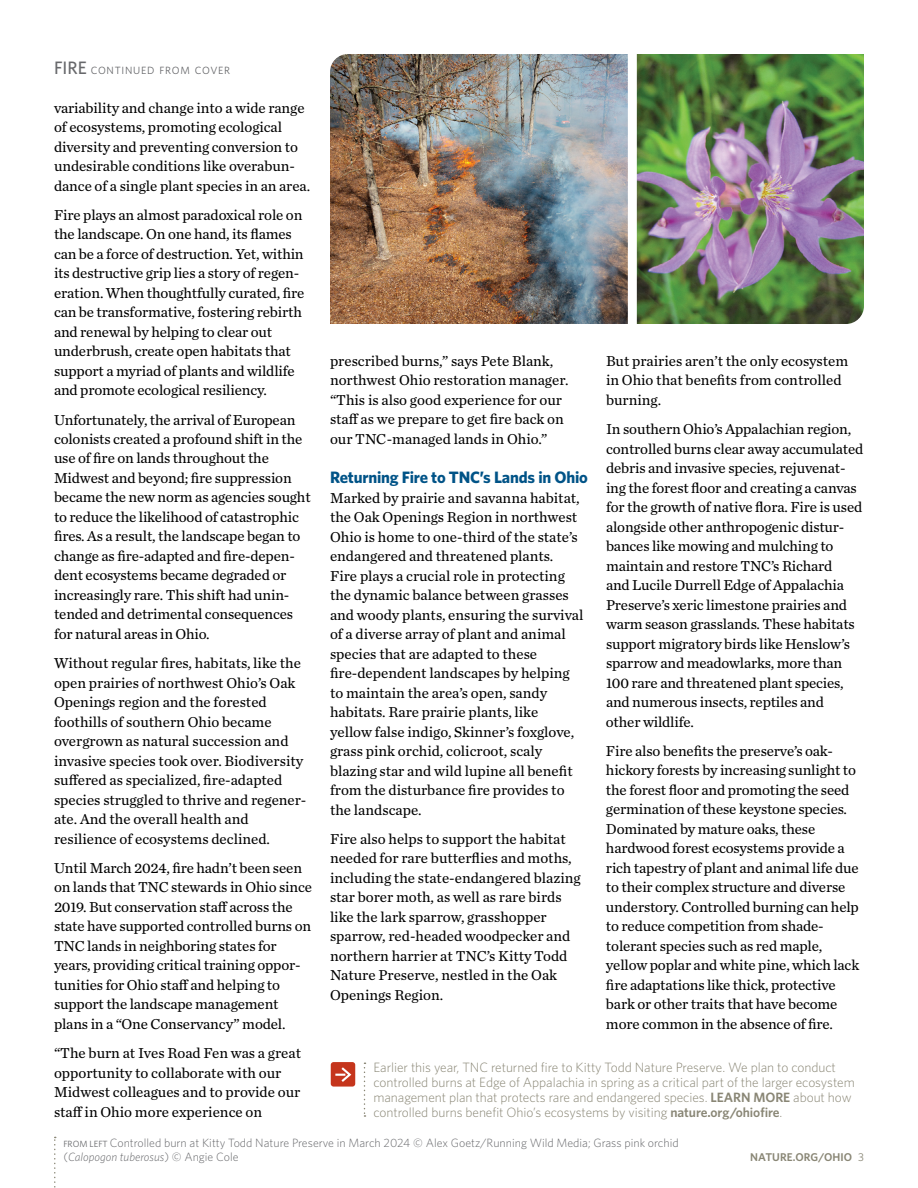
<style>
.page{position:relative;width:918px;height:1188px;background:#fff}
.page>*{position:absolute;margin:0;border:0;box-sizing:border-box;transform-origin:0 0}
.t1{font:700 16.5px "Whitney";letter-spacing:-.01em;color:#005387}
.t2{font:15px/19.5px "Chronicle Text G2";letter-spacing:-.01em;color:#000}
.t3{font:300 13.5px/15px "Whitney";letter-spacing:-.005em;color:#898675}
.t4{font:300 12px/14.2px "Whitney";color:#67686b}
.t5{font:600 11.25px "Whitney";letter-spacing:.01em;color:#898675}
.t6{font:10.5px "Whitney";letter-spacing:.07em;color:#67686b}
.s1{font-weight:500;font-size:18px}
.s2{font-weight:600}
.s3{font-weight:400;font-size:9px}
.s4{font-style:italic}
.s5{font-weight:400}
</style>
<div class="page">
<svg style="left:54px;top:1137px;width:2px;height:51px"></svg>
<img style="left:330px;top:54px;width:298px;height:270px">
<img style="left:637px;top:54px;width:227px;height:270px">
<div style="left:331px;top:1062px;width:24px;height:25px;background:#c5351c;border-radius:3px"></div>
<svg style="left:335px;top:1067px;width:17px;height:15px"></svg>
<svg style="left:364px;top:1063px;width:1px;height:54px"></svg>
<p class="t6" style="left:54px;top:63px;width:178px"><span class="s1">FIRE</span> CONTINUED FROM COVER</p>
<p class="t2" style="left:54px;top:97px;width:258px">variability and change into a wide range of ecosystems, promoting ecological diversity and preventing conversion to undesirable conditions like overabun&shy;dance of a single plant species in an area.</p>
<p class="t2" style="left:54px;top:204px;width:252px">Fire plays an almost paradoxical role on the landscape. On one hand, its flames can be a force of destruction. Yet, within its destructive grip lies a story of regen&shy;eration. When thoughtfully curated, fire can be transformative, fostering rebirth and renewal by helping to clear out underbrush, create open habitats that support a myriad of plants and wildlife and promote ecological resiliency.</p>
<p class="t2" style="left:54px;top:409px;width:258px">Unfortunately, the arrival of European colonists created a profound shift in the use of fire on lands throughout the Midwest and beyond; fire suppression became the new norm as agencies sought to reduce the likelihood of catastrophic fires. As a result, the landscape began to change as fire-adapted and fire-depen&shy;dent ecosystems became degraded or increasingly rare. This shift had unin&shy;tended and detrimental consequences for natural areas in Ohio.</p>
<p class="t2" style="left:54px;top:653px;width:254px">Without regular fires, habitats, like the open prairies of northwest Ohio’s Oak Openings region and the forested foothills of southern Ohio became overgrown as natural succession and invasive species took over. Biodiversity suffered as specialized, fire-adapted species struggled to thrive and regener&shy;ate. And the overall health and resilience of ecosystems declined.</p>
<p class="t2" style="left:54px;top:857px;width:259px">Until March 2024, fire hadn’t been seen on lands that TNC stewards in Ohio since 2019. But conservation staff across the state have supported controlled burns on TNC lands in neighboring states for years, providing critical training oppor&shy;tunities for Ohio staff and helping to support the landscape management plans in a “One Conservancy” model.</p>
<p class="t2" style="left:54px;top:1043px;width:249px">“The burn at Ives Road Fen was a great opportunity to collaborate with our Midwest colleagues and to provide our staff in Ohio more experience on</p>
<p class="t2" style="left:330px;top:350px;width:240px">prescribed burns,” says Pete Blank, northwest Ohio restoration manager. “This is also good experience for our staff as we prepare to get fire back on our TNC-managed lands in Ohio.”</p>
<p class="t1" style="left:330px;top:466px;width:260px">Returning Fire to TNC’s Lands in Ohio</p>
<p class="t2" style="left:330px;top:487px;width:255px">Marked by prairie and savanna habitat, the Oak Openings Region in northwest Ohio is home to one-third of the state’s endangered and threatened plants.<br>Fire plays a crucial role in protecting the dynamic balance between grasses and woody plants, ensuring the survival of a diverse array of plant and animal species that are adapted to these fire-dependent landscapes by helping to maintain the area’s open, sandy habitats. Rare prairie plants, like yellow false indigo, Skinner’s foxglove, grass pink orchid, colicroot, scaly blazing star and wild lupine all benefit from the disturbance fire provides to the landscape.</p>
<p class="t2" style="left:330px;top:828px;width:252px">Fire also helps to support the habitat needed for rare butterflies and moths, including the state-endangered blazing star borer moth, as well as rare birds like the lark sparrow, grasshopper sparrow, red-headed woodpecker and northern harrier at TNC’s Kitty Todd Nature Preserve, nestled in the Oak Openings Region.</p>
<p class="t2" style="left:606px;top:350px;width:244px">But prairies aren’t the only ecosystem in Ohio that benefits from controlled burning.</p>
<p class="t2" style="left:606px;top:419px;width:259px">In southern Ohio’s Appalachian region, controlled burns clear away accumulated debris and invasive species, rejuvenat&shy;ing the forest floor and creating a canvas for the growth of native flora. Fire is used alongside other anthropogenic distur&shy;bances like mowing and mulching to maintain and restore TNC’s Richard<br>and Lucile Durrell Edge of Appalachia Preserve’s xeric limestone prairies and warm season grasslands. These habitats support migratory birds like Henslow’s sparrow and meadowlarks, more than 100 rare and threatened plant species, and numerous insects, reptiles and<br>other wildlife.</p>
<p class="t2" style="left:606px;top:740px;width:255px">Fire also benefits the preserve’s oak&shy;hickory forests by increasing sunlight to the forest floor and promoting the seed germination of these keystone species.<br>Dominated by mature oaks, these hardwood forest ecosystems provide a rich tapestry of plant and animal life due to their complex structure and diverse understory. Controlled burning can help to reduce competition from shade&shy;tolerant species such as red maple, yellow poplar and white pine, which lack fire adaptations like thick, protective bark or other traits that have become more common in the absence of fire.</p>
<p class="t3" style="left:374px;top:1059px;width:483px">Earlier this year, TNC returned fire to Kitty Todd Nature Preserve. We plan to conduct controlled burns at Edge of Appalachia in spring as a critical part of the larger ecosystem management plan that protects rare and endangered species. <span class="s2">LEARN MORE</span> about how controlled burns benefit Ohio’s ecosystems by visiting <span class="s2">nature.org/ohiofire</span>.</p>
<p class="t4" style="left:63px;top:1135px;width:617px"><span class="s3">FROM LEFT</span> Controlled burn at Kitty Todd Nature Preserve in March 2024 © Alex Goetz/Running Wild Media; Grass pink orchid (<span class="s4">Calopogon tuberosus</span>) © Angie Cole</p>
<p class="t5" style="left:750px;top:1150px;width:115px">NATURE.ORG/OHIO <span class="s5">3</span></p>
</div>
